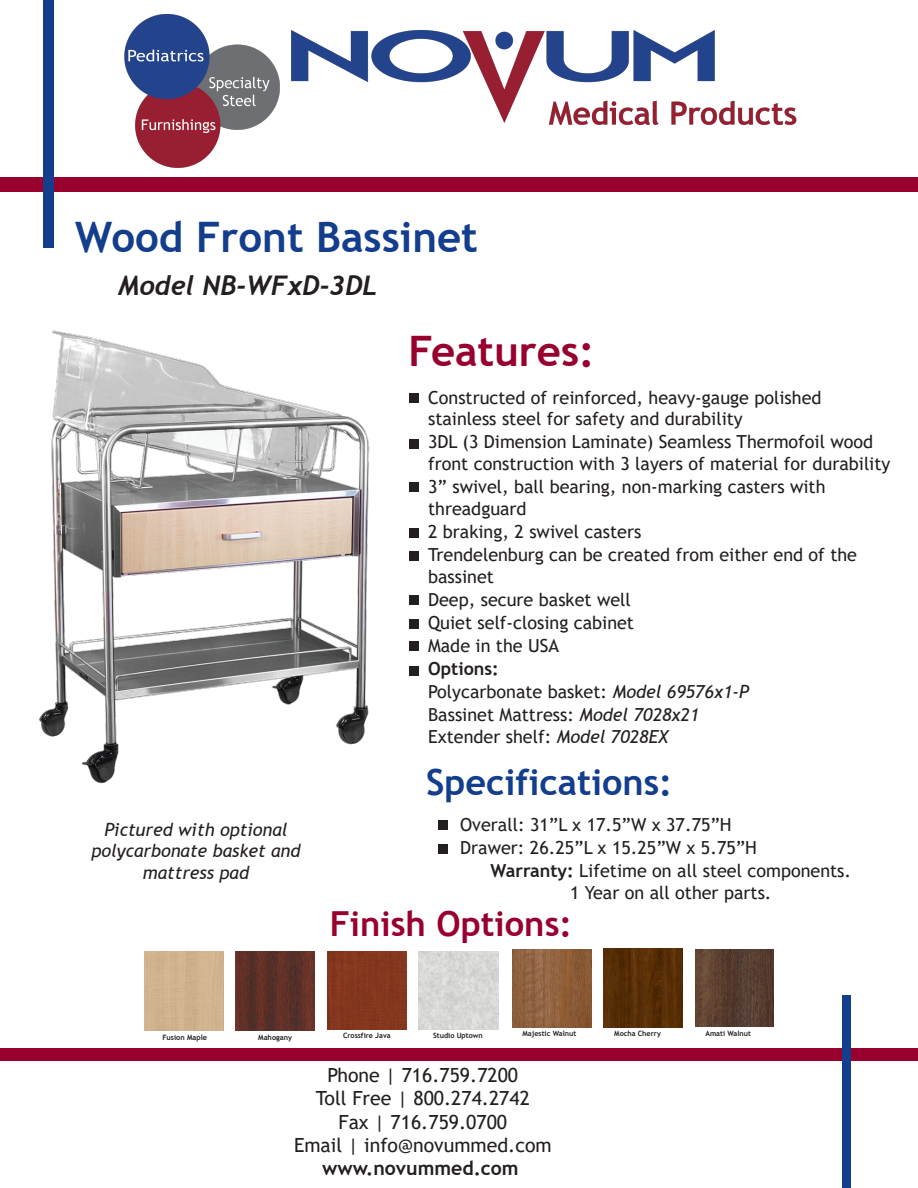
<style>
.page{position:relative;width:918px;height:1188px;background:#fff}
.page>*{position:absolute;margin:0;border:0;box-sizing:border-box;transform-origin:0 0}
.t1{font:700 42px "Trebuchet MS";color:#133d8d}
.t2{font:700 42px "Trebuchet MS";color:#98002e}
.t3{font:700 36px "Trebuchet MS";color:#133d8d}
.t4{font:700 34.5px "Trebuchet MS";color:#98002e}
.t5{font:italic 700 27px "Trebuchet";color:#231f20}
.t6{font:19.5px/23.4px "Trebuchet MS";color:#231f20;text-align:center}
.t7{font:700 19.5px "Trebuchet MS";color:#231f20}
.t8{font:18px/22.5px "Trebuchet MS";color:#231f20}
.t9{font:italic 18px/21.6px "Trebuchet MS";color:#231f20;text-align:center}
.t10{font:700 7.35px "Trebuchet MS";color:#231f20}
.t11{font:700 7.2px "Trebuchet MS";color:#231f20}
.s1{font-weight:700}
.s2{font-style:italic}
</style>
<div class="page">
<div style="left:0;top:177px;width:918px;height:15px;background:#98002e"></div>
<div style="left:43px;top:0;width:11px;height:247px;background:#133d8d"></div>
<div style="left:0;top:1048px;width:918px;height:12px;background:#98002e"></div>
<div style="left:842px;top:995px;width:9px;height:193px;background:#133d8d"></div>
<div style="left:409px;top:393px;width:10px;height:10px;background:#231f20"></div>
<div style="left:409px;top:439px;width:10px;height:10px;background:#231f20"></div>
<div style="left:409px;top:666px;width:10px;height:10px;background:#231f20"></div>
<div style="left:409px;top:482px;width:10px;height:10px;background:#231f20"></div>
<div style="left:409px;top:619px;width:10px;height:10px;background:#231f20"></div>
<div style="left:409px;top:595px;width:10px;height:10px;background:#231f20"></div>
<div style="left:409px;top:528px;width:10px;height:10px;background:#231f20"></div>
<div style="left:409px;top:641px;width:10px;height:10px;background:#231f20"></div>
<div style="left:409px;top:551px;width:10px;height:10px;background:#231f20"></div>
<div style="left:144px;top:951px;width:80px;height:80px;background:#d1b38f"></div>
<img style="left:236px;top:951px;width:79px;height:79px">
<div style="left:328px;top:951px;width:79px;height:79px;background:#85371e"></div>
<img style="left:418px;top:951px;width:80px;height:79px">
<img style="left:695px;top:949px;width:79px;height:78px">
<img style="left:604px;top:949px;width:79px;height:78px">
<img style="left:512px;top:949px;width:80px;height:79px">
<div style="left:438px;top:820px;width:10px;height:10px;background:#231f20"></div>
<div style="left:438px;top:844px;width:10px;height:10px;background:#231f20"></div>
<img style="left:124px;top:14px;width:673px;height:154px">
<img style="left:39px;top:330px;width:331px;height:453px">
<h1 class="t1" style="left:75px;top:211px;width:404px">Wood Front Bassinet</h1>
<h3 class="t5" style="left:118px;top:268px;width:260px">Model NB-WFxD-3DL</h3>
<h1 class="t2" style="left:408px;top:325px;width:188px">Features:</h1>
<p class="t8" style="left:428px;top:386px;width:464px">Constructed of reinforced, heavy-gauge polished stainless steel for safety and durability<br>3DL (3 Dimension Laminate) Seamless Thermofoil wood front construction with 3 layers of material for durability 3” swivel, ball bearing, non-marking casters with threadguard<br>2 braking, 2 swivel casters<br>Trendelenburg can be created from either end of the bassinet<br>Deep, secure basket well<br>Quiet self-closing cabinet<br>Made in the USA</p>
<p class="t8" style="left:428px;top:657px;width:322px"><span class="s1">Options:<br></span>Polycarbonate basket: <span class="s2">Model 69576x1-P<br></span>Bassinet Mattress: <span class="s2">Model 7028x21<br></span>Extender shelf: <span class="s2">Model 7028EX</span></p>
<p class="t9" style="left:92px;top:818px;width:210px">Pictured with optional polycarbonate basket and mattress pad</p>
<h2 class="t3" style="left:426px;top:760px;width:248px">Specifications:</h2>
<p class="t8" style="left:460px;top:813px;width:273px">Overall: 31”L x 17.5”W x 37.75”H</p>
<p class="t8" style="left:460px;top:836px;width:298px">Drawer: 26.25”L x 15.25”W x 5.75”H</p>
<p class="t8" style="left:491px;top:860px;width:362px"><span class="s1">Warranty:</span> Lifetime on all steel components.</p>
<p class="t8" style="left:570px;top:881px;width:203px">1 Year on all other parts.</p>
<h3 class="t4" style="left:330px;top:902px;width:244px">Finish Options:</h3>
<p class="t10" style="left:163px;top:1033px;width:46px">Fusion Maple</p>
<p class="t10" style="left:258px;top:1033px;width:35px">Mahogany</p>
<p class="t11" style="left:343px;top:1031px;width:49px">Crossfire Java</p>
<p class="t11" style="left:433px;top:1031px;width:51px">Studio Uptown</p>
<p class="t11" style="left:522px;top:1029px;width:55px">Majestic Walnut</p>
<p class="t11" style="left:614px;top:1029px;width:48px">Mocha Cherry</p>
<p class="t11" style="left:705px;top:1029px;width:47px">Amati Walnut</p>
<p class="t6" style="left:294px;top:1063px;width:259px">Phone | 716.759.7200<br>Toll Free | 800.274.2742<br>Fax | 716.759.0700<br>Email | info@novummed.com</p>
<p class="t7" style="left:322px;top:1156px;width:198px">www.novummed.com</p>
</div>
